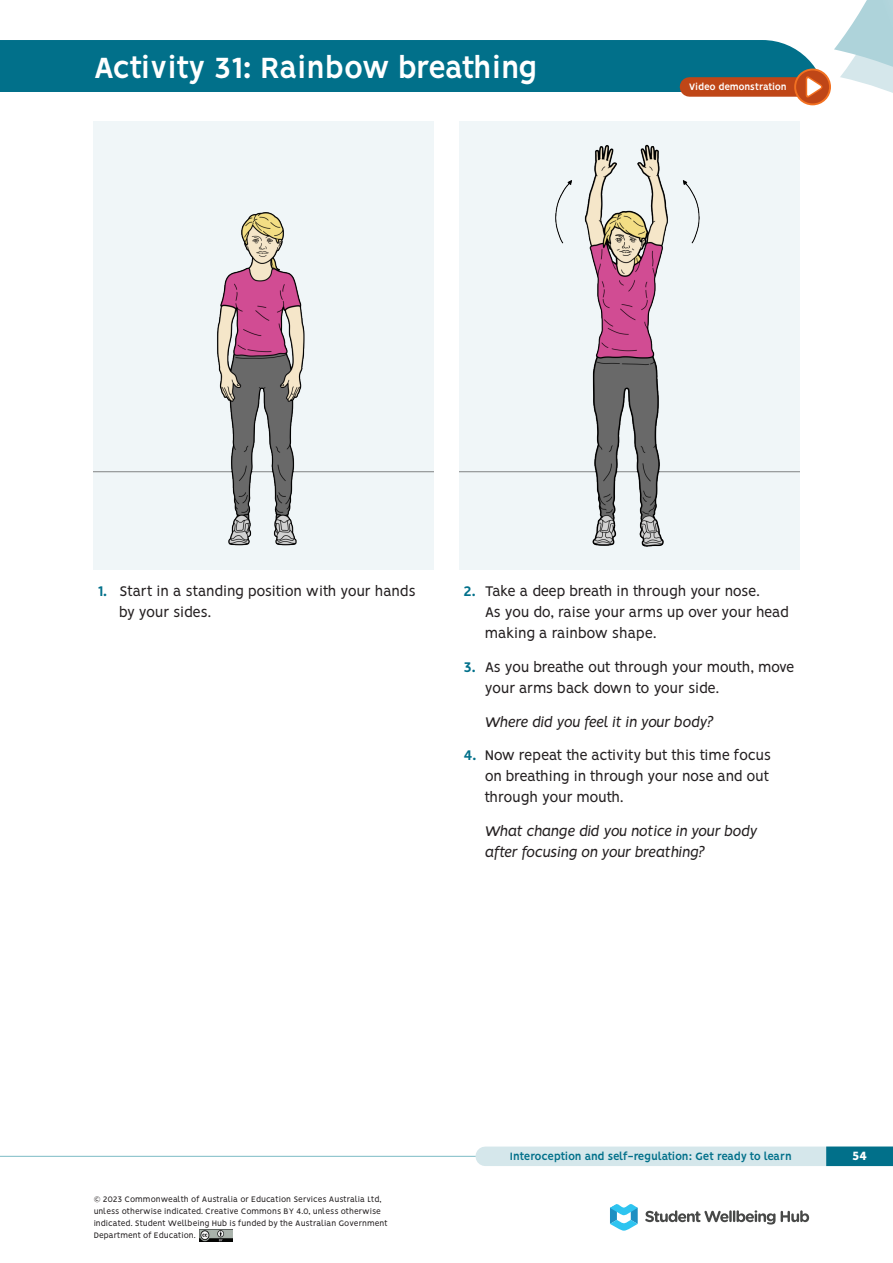
<style>
.page{position:relative;width:893px;height:1263px;background:#fff}
.page>*{position:absolute;margin:0;border:0;box-sizing:border-box;transform-origin:0 0}
.t1{font:700 33px "Vision";letter-spacing:-.03em;color:#fff}
.t2{font:15.75px/21px "Vision";letter-spacing:-.03em;color:#231f20}
.t3{font:italic 15.75px/21px "Vision";color:#231f20}
.t4{font:800 13.5px "Vision";color:#fff}
.t5{font:700 12px "Vision";letter-spacing:-.03em;color:#01708a}
.t6{font:700 10.5px "Vision";letter-spacing:-.03em;color:#fff}
.t7{font:9px/12px "Vision";color:#231f20}
.s1{font-weight:700;color:#01708a}
</style>
<div class="page">
<svg style="left:834px;top:0;width:59px;height:93px"></svg>
<div style="left:0;top:40px;width:826px;height:51px;background:#01708a"></div>
<hr style="left:0;top:1156px;width:893px;height:1px;background:#7cbcc5">
<div style="left:485px;top:1146px;width:408px;height:20px;background:#d5e7eb"></div>
<div style="left:689px;top:77px;width:114px;height:20px;background:#bf4617"></div>
<svg style="left:794px;top:69px;width:37px;height:36px"></svg>
<div style="left:796px;top:70px;width:33px;height:33px;background:#bf4617;border-radius:50%"></div>
<svg style="left:806px;top:76px;width:17px;height:22px"></svg>
<div style="left:826px;top:1146px;width:67px;height:20px;background:#01708a"></div>
<svg style="left:610px;top:1204px;width:28px;height:27px"></svg>
<svg style="left:645px;top:1210px;width:130px;height:14px"></svg>
<svg style="left:781px;top:1210px;width:28px;height:12px"></svg>
<div style="left:94px;top:122px;width:340px;height:448px;background:#f0f6f8"></div>
<img style="left:94px;top:212px;width:340px;height:334px">
<div style="left:459px;top:122px;width:340px;height:448px;background:#f0f6f8"></div>
<img style="left:459px;top:144px;width:340px;height:403px">
<img style="left:200px;top:1230px;width:32px;height:11px">
<h1 class="t1" style="left:94px;top:48px;width:445px">Activity 31: Rainbow breathing</h1>
<p class="t6" style="left:689px;top:81px;width:99px">Video demonstration</p>
<p class="t2" style="left:119px;top:582px;width:298px;text-indent:-21px"><span class="s1">1.</span> Start in a standing position with your hands by your sides.</p>
<p class="t2" style="left:485px;top:582px;width:306px;text-indent:-21px"><span class="s1">2.</span> Take a deep breath in through your nose.<br>As you do, raise your arms up over your head making a rainbow shape.</p>
<p class="t2" style="left:485px;top:658px;width:311px;text-indent:-21px"><span class="s1">3.</span> As you breathe out through your mouth, move your arms back down to your side.</p>
<p class="t3" style="left:485px;top:711px;width:230px">Where did you feel it in your body?</p>
<p class="t2" style="left:485px;top:746px;width:288px;text-align:justify;text-indent:-21px"><span class="s1">4.</span> Now repeat the activity but this time focus on breathing in through your nose and out through your mouth.</p>
<p class="t3" style="left:485px;top:821px;width:274px">What change did you notice in your body after focusing on your breathing?</p>
<p class="t7" style="left:94px;top:1194px;width:295px">© 2023 Commonwealth of Australia or Education Services Australia Ltd, unless otherwise indicated. Creative Commons BY 4.0, unless otherwise indicated. Student Wellbeing Hub is funded by the Australian Government Department of Education.</p>
<p class="t5" style="left:510px;top:1149px;width:283px">Interoception and self-regulation: Get ready to learn</p>
<p class="t4" style="left:852px;top:1148px;width:16px">54</p>
</div>
